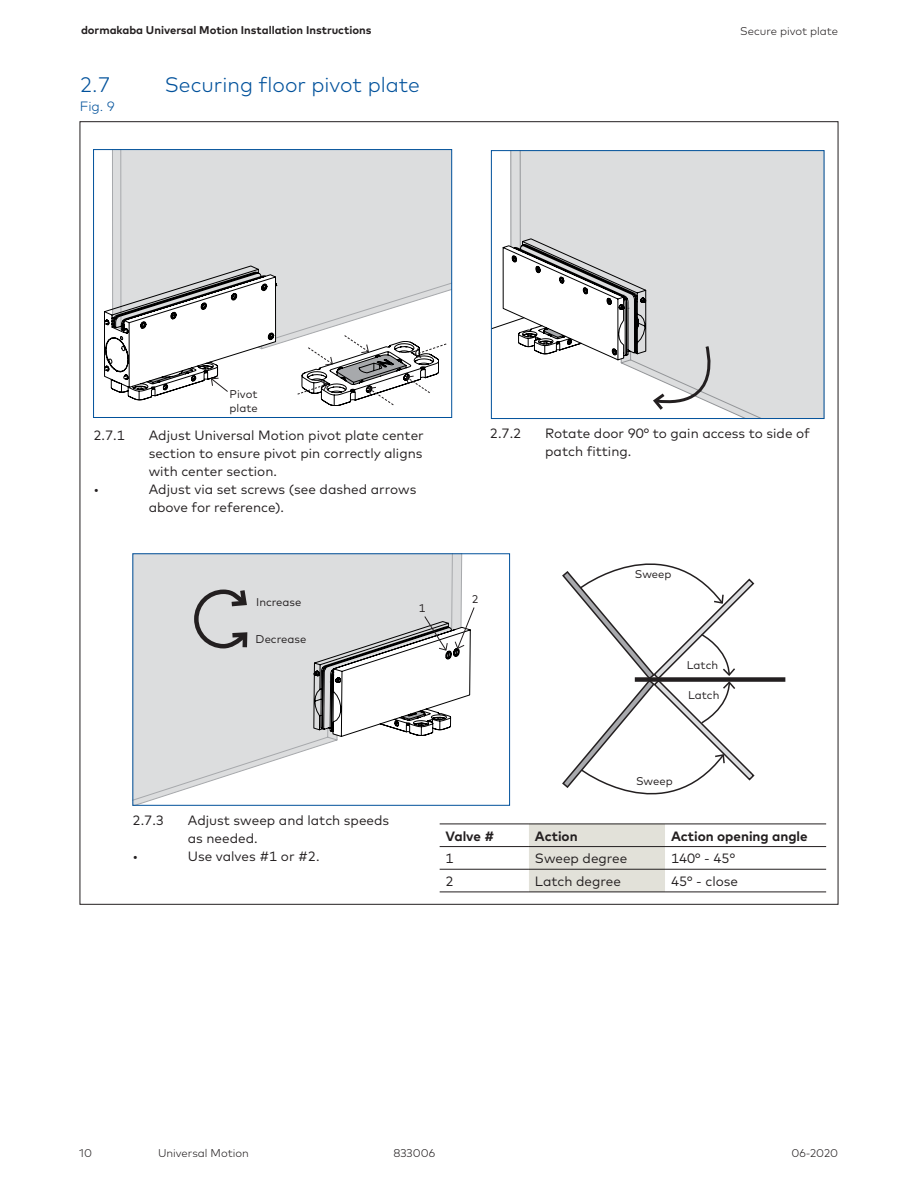
<style>
.page{position:relative;width:918px;height:1188px;background:#fff}
.page>*{position:absolute;margin:0;border:0;box-sizing:border-box;transform-origin:0 0}
.t1{font:300 21px "Mark Pro";color:#01519b}
.Body_Text_9pt_12pt_R{font:13.5px/18px "Mark Pro";color:#231f20}
.Body_Text_9pt_12pt_R-2{font:700 13.5px "Mark Pro";color:#231f20}
.t2{font:300 13.5px "Mark Pro";color:#01519b}
.t3{font:700 11.25px "Mark Pro";color:#231f20}
.Body_Text_7_5pt_9pt{font:11.25px/13.5px "Mark Pro";color:#231f20}
.t4{font:300 11.25px "Mark Pro";color:#231f20}
</style>
<div class="page">
<svg style="left:112px;top:151px;width:338px;height:194px;background:#dddedf"></svg>
<div style="left:93px;top:149px;width:359px;height:269px;border:1px solid #01519b"></div>
<div style="left:510px;top:152px;width:312px;height:265px;background:#dcddde"></div>
<div style="left:491px;top:150px;width:333px;height:269px;border:1px solid #01519b"></div>
<svg style="left:491px;top:239px;width:234px;height:174px"></svg>
<svg style="left:135px;top:556px;width:328px;height:248px"></svg>
<div style="left:133px;top:554px;width:377px;height:252px;border:1px solid #01519b"></div>
<div style="left:635px;top:677px;width:150px;height:5px;background:#231f20"></div>
<svg style="left:314px;top:607px;width:161px;height:159px"></svg>
<svg style="left:529px;top:563px;width:227px;height:329px"></svg>
<hr style="left:440px;top:824px;width:89px;height:1px;background:#231f20">
<hr style="left:529px;top:824px;width:136px;height:1px;background:#231f20">
<hr style="left:665px;top:824px;width:161px;height:1px;background:#231f20">
<hr style="left:440px;top:846px;width:89px;height:1px;background:#231f20">
<hr style="left:529px;top:846px;width:136px;height:1px;background:#231f20">
<hr style="left:665px;top:846px;width:161px;height:1px;background:#231f20">
<hr style="left:440px;top:869px;width:89px;height:1px;background:#231f20">
<hr style="left:529px;top:869px;width:136px;height:1px;background:#231f20">
<hr style="left:665px;top:869px;width:161px;height:1px;background:#231f20">
<hr style="left:440px;top:892px;width:89px;height:1px;background:#231f20">
<hr style="left:529px;top:892px;width:136px;height:1px;background:#231f20">
<hr style="left:665px;top:892px;width:161px;height:1px;background:#231f20">
<svg style="left:192px;top:585px;width:59px;height:67px;background:#b6b6b7"></svg>
<svg style="left:104px;top:266px;width:173px;height:134px"></svg>
<svg style="left:297px;top:335px;width:150px;height:71px"></svg>
<p class="t3" style="left:81px;top:21px;width:292px">dormakaba Universal Motion Installation Instructions</p>
<p class="t1" style="left:80px;top:69px;width:32px">2.7</p>
<p class="t1" style="left:165px;top:69px;width:257px">Securing floor pivot plate</p>
<p class="t2" style="left:80px;top:96px;width:37px">Fig. 9</p>
<p class="t4" style="left:740px;top:22px;width:100px">Secure pivot plate</p>
<p class="Body_Text_7_5pt_9pt" style="left:230px;top:386px;width:30px">Pivot plate</p>
<p class="Body_Text_9pt_12pt_R" style="left:93px;top:425px;width:33px">2.7.1</p>
<p class="Body_Text_9pt_12pt_R" style="left:149px;top:425px;width:277px;text-align:justify">Adjust Universal Motion pivot plate center section to ensure pivot pin correctly aligns with center section.</p>
<p class="Body_Text_9pt_12pt_R" style="left:93px;top:479px;width:7px">•</p>
<p class="Body_Text_9pt_12pt_R" style="left:149px;top:479px;width:269px">Adjust via set screws (see dashed arrows above for reference).</p>
<p class="Body_Text_7_5pt_9pt" style="left:256px;top:595px;width:47px">Increase</p>
<p class="Body_Text_7_5pt_9pt" style="left:256px;top:632px;width:52px">Decrease</p>
<p class="Body_Text_7_5pt_9pt" style="left:419px;top:601px;width:8px">1</p>
<p class="Body_Text_9pt_12pt_R" style="left:490px;top:423px;width:33px">2.7.2</p>
<p class="Body_Text_9pt_12pt_R" style="left:545px;top:423px;width:266px">Rotate door 90° to gain access to side of patch fitting.</p>
<p class="Body_Text_7_5pt_9pt" style="left:472px;top:591px;width:8px">2</p>
<p class="Body_Text_7_5pt_9pt" style="left:635px;top:566px;width:38px">Sweep</p>
<p class="Body_Text_7_5pt_9pt" style="left:687px;top:657px;width:33px">Latch</p>
<p class="Body_Text_7_5pt_9pt" style="left:688px;top:687px;width:33px">Latch</p>
<p class="Body_Text_9pt_12pt_R" style="left:133px;top:810px;width:33px">2.7.3</p>
<p class="Body_Text_9pt_12pt_R" style="left:188px;top:810px;width:203px">Adjust sweep and latch speeds as needed.</p>
<p class="Body_Text_9pt_12pt_R" style="left:133px;top:846px;width:7px">•</p>
<p class="Body_Text_9pt_12pt_R" style="left:188px;top:846px;width:133px">Use valves #1 or #2.</p>
<p class="Body_Text_7_5pt_9pt" style="left:636px;top:773px;width:38px">Sweep</p>
<p class="Body_Text_9pt_12pt_R-2" style="left:446px;top:826px;width:50px">Valve #</p>
<p class="Body_Text_9pt_12pt_R-2" style="left:535px;top:826px;width:44px">Action</p>
<p class="Body_Text_9pt_12pt_R-2" style="left:671px;top:826px;width:138px">Action opening angle</p>
<p class="Body_Text_9pt_12pt_R" style="left:446px;top:848px;width:10px">1</p>
<p class="Body_Text_9pt_12pt_R" style="left:535px;top:848px;width:94px">Sweep degree</p>
<p class="Body_Text_9pt_12pt_R" style="left:671px;top:848px;width:66px">140° - 45°</p>
<p class="Body_Text_9pt_12pt_R" style="left:446px;top:871px;width:10px">2</p>
<p class="Body_Text_9pt_12pt_R" style="left:535px;top:871px;width:88px">Latch degree</p>
<p class="Body_Text_9pt_12pt_R" style="left:671px;top:871px;width:69px">45° - close</p>
<p class="t4" style="left:79px;top:1145px;width:14px">10</p>
<p class="t4" style="left:158px;top:1144px;width:92px">Universal Motion</p>
<p class="t4" style="left:393px;top:1144px;width:43px">833006</p>
<p class="t4" style="left:791px;top:1144px;width:48px">06-2020</p>
</div>
